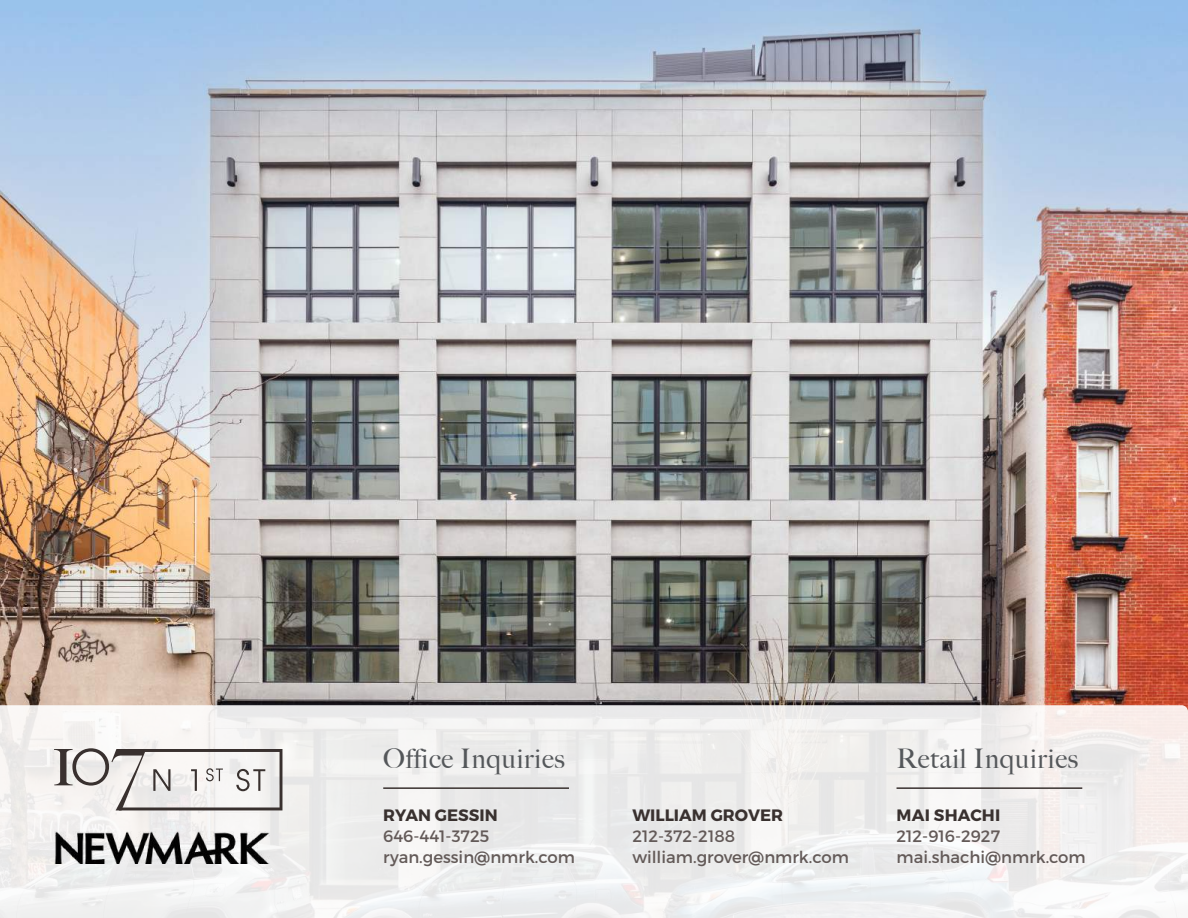
<style>
.page{position:relative;width:1188px;height:918px;background:#fff}
.page>*{position:absolute;margin:0;border:0;box-sizing:border-box;transform-origin:0 0}
.t1{font:500 27px "Big Caslon";letter-spacing:.025em;color:#54575a}
.t2{font:16.5px/21px "Montserrat";color:#635a58}
.t3{font:700 16.5px "Montserrat";color:#39312f}
</style>
<div class="page">
<img style="left:0;top:0;width:1188px;height:705px">
<svg style="left:0;top:705px;width:1188px;height:213px;fill:#efeeed"></svg>
<img style="left:54px;top:832px;width:216px;height:32px">
<svg style="left:54px;top:748px;width:228px;height:62px"></svg>
<hr style="left:383px;top:787px;width:186px;height:2px;background:#39312f">
<hr style="left:897px;top:787px;width:185px;height:2px;background:#39312f">
<h1 class="t1" style="left:383px;top:736px;width:183px">Office Inquiries</h1>
<h1 class="t1" style="left:897px;top:736px;width:183px">Retail Inquiries</h1>
<p class="t3" style="left:383px;top:805px;width:116px">RYAN GESSIN</p>
<p class="t2" style="left:383px;top:826px;width:193px">646-441-3725 ryan.gessin@nmrk.com</p>
<p class="t3" style="left:632px;top:805px;width:152px">WILLIAM GROVER</p>
<p class="t2" style="left:632px;top:826px;width:218px">212-372-2188 william.grover@nmrk.com</p>
<p class="t3" style="left:897px;top:805px;width:105px">MAI SHACHI</p>
<p class="t2" style="left:897px;top:826px;width:191px">212-916-2927 mai.shachi@nmrk.com</p>
</div>
